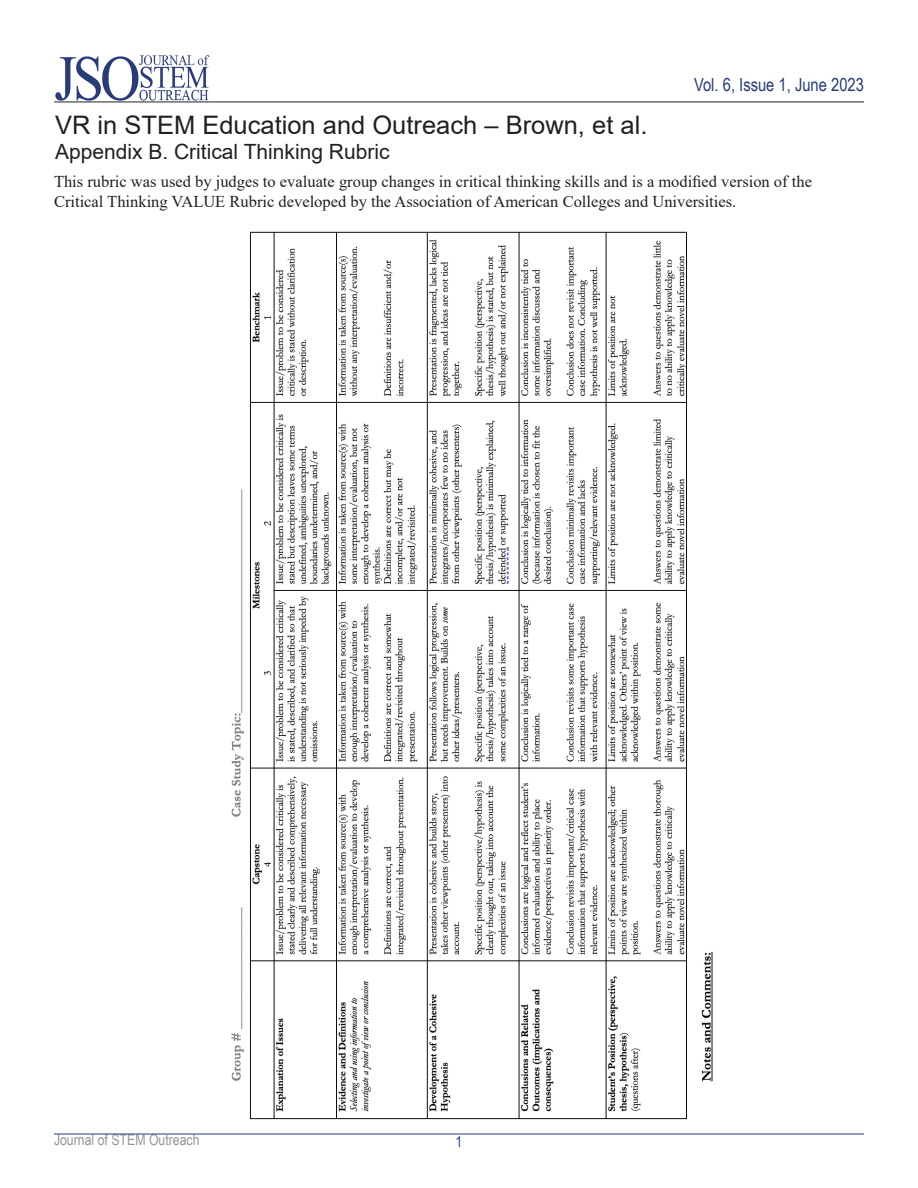
<style>
.page{position:relative;width:918px;height:1188px;background:#fff}
.page>*{position:absolute;margin:0;border:0;box-sizing:border-box;transform-origin:0 0}
.t1{font:25.5px "Arial";color:#231f20}
.t2{font:21px "Arial";color:#231f20}
.t3{font:18px "Arial Narrow";color:#283b78}
.t4{font:16.5px/19.8px "Times New Roman";color:#231f20}
.t5{font:15px "Arial Narrow";color:#939598}
.t6{font:15px "Arial Narrow";color:#253f8e}
</style>
<div class="page">
<img style="left:54px;top:55px;width:156px;height:47px">
<hr style="left:54px;top:102px;width:810px;height:1px;background:#231f20">
<hr style="left:54px;top:1134px;width:810px;height:1px;background:#283b78">
<img style="left:231px;top:231px;width:482px;height:889px">
<p class="t3" style="left:694px;top:71px;width:171px">Vol. 6, Issue 1, June 2023</p>
<p class="t1" style="left:55px;top:107px;width:594px">VR in STEM Education and Outreach – Brown, et al.</p>
<p class="t2" style="left:55px;top:137px;width:336px">Appendix B. Critical Thinking Rubric</p>
<p class="t4" style="left:54px;top:171px;width:760px">This rubric was used by judges to evaluate group changes in critical thinking skills and is a modified version of the<br>Critical Thinking VALUE Rubric developed by the Association of American Colleges and Universities.</p>
<p class="t5" style="left:54px;top:1129px;width:147px">Journal of STEM Outreach</p>
<p class="t6" style="left:456px;top:1130px;width:8px">1</p>
</div>
